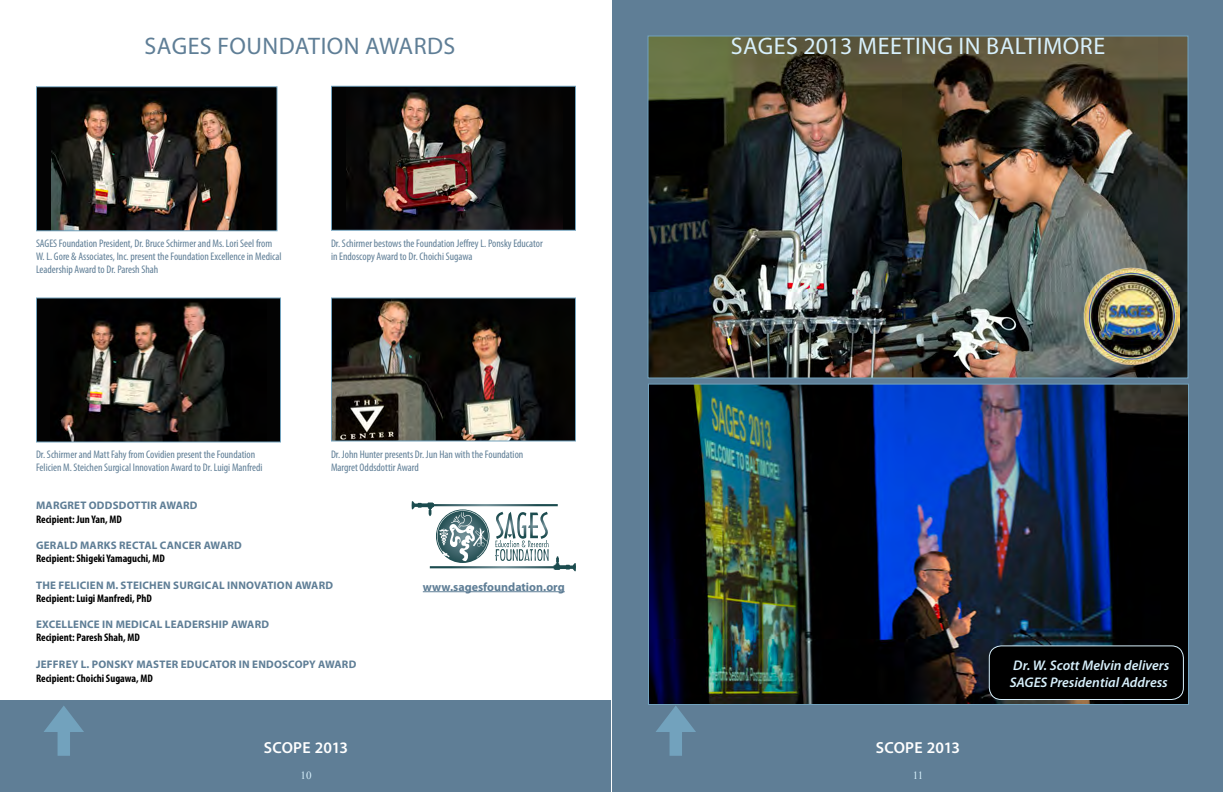
<style>
.page{position:relative;width:1224px;height:792px;background:#fff}
.page>*{position:absolute;margin:0;border:0;box-sizing:border-box;transform-origin:0 0}
.t1{font:24px "Myriad Pro";letter-spacing:.02em;color:#d7f0fc}
.t2{font:24px "Myriad Pro";letter-spacing:.02em;color:#5f7e96}
.t3{font:600 16px "Myriad Pro";letter-spacing:.005em;color:#fff}
.t4{font:italic 600 14px/16.8px "Myriad Pro";color:#d7f0fc}
.t5{font:700 12px "Myriad Pro";color:#5f7e96}
.t6{font:condensed 11px/13.2px "Myriad Pro";color:#5f7e96}
.t7{font:700 11px "Myriad Pro";letter-spacing:.02em;color:#5f7e96}
.t8{font:700 condensed 11px "Myriad Pro";color:#000}
.t9{font:11px "Times New Roman";color:#d7f0fc}
</style>
<div class="page">
<div style="left:0;top:700px;width:612px;height:92px;background:#5f7e96"></div>
<svg style="left:44px;top:706px;width:40px;height:50px"></svg>
<div style="left:612px;top:0;width:612px;height:792px;background:#5f7e96"></div>
<svg style="left:656px;top:706px;width:40px;height:50px"></svg>
<img style="left:650px;top:38px;width:536px;height:338px">
<img style="left:650px;top:386px;width:537px;height:317px">
<img style="left:1084px;top:268px;width:96px;height:97px">
<img style="left:333px;top:300px;width:241px;height:140px">
<div style="left:331px;top:298px;width:245px;height:144px;border:1px solid #72a2bd"></div>
<div style="left:332px;top:86px;width:244px;height:144px;background:#030303"></div>
<img style="left:347px;top:92px;width:216px;height:137px">
<div style="left:331px;top:86px;width:245px;height:145px;border:1px solid #72a2bd"></div>
<div style="left:36px;top:298px;width:244px;height:144px;background:#030303"></div>
<img style="left:60px;top:302px;width:170px;height:138px">
<div style="left:36px;top:298px;width:245px;height:144px;border:1px solid #72a2bd"></div>
<div style="left:36px;top:87px;width:241px;height:144px;background:#030303"></div>
<img style="left:52px;top:101px;width:190px;height:128px">
<div style="left:36px;top:86px;width:242px;height:145px;border:1px solid #72a2bd"></div>
<svg style="left:412px;top:501px;width:164px;height:70px"></svg>
<hr style="left:423px;top:591px;width:142px;height:1px;background:#5f7e96">
<div style="left:989px;top:646px;width:194px;height:53px;background:#000;border-radius:12px"></div>
<div style="left:989px;top:645px;width:195px;height:55px;border:1px solid #d7f0fc;border-radius:12px"></div>
<h1 class="t2" style="left:145px;top:31px;width:15px">SAGES</h1>
<h1 class="t2" style="left:217px;top:31px;width:240px">FOUNDATION AWARDS</h1>
<h1 class="t1" style="left:731px;top:31px;width:15px">SAGES</h1>
<h1 class="t1" style="left:803px;top:31px;width:303px">2013 MEETING IN BALTIMORE</h1>
<p class="t6" style="left:36px;top:237px;width:247px">SAGES Foundation President, Dr. Bruce Schirmer and Ms. Lori Seel from<br>W. L. Gore &amp; Associates, Inc. present the Foundation Excellence in Medical<br>Leadership Award to Dr. Paresh Shah</p>
<p class="t6" style="left:331px;top:237px;width:213px">Dr. Schirmer bestows the Foundation Jeffrey L. Ponsky Educator in Endoscopy Award to Dr. Choichi Sugawa</p>
<p class="t6" style="left:36px;top:448px;width:228px">Dr. Schirmer and Matt Fahy from Covidien present the Foundation<br>Felicien M. Steichen Surgical Innovation Award to Dr. Luigi Manfredi</p>
<p class="t7" style="left:36px;top:499px;width:25px">MARGR</p>
<p class="t7" style="left:74px;top:499px;width:125px">ET ODDSDOTTIR AWARD</p>
<p class="t8" style="left:36px;top:512px;width:87px">Recipient: Jun Yan, MD</p>
<p class="t7" style="left:36px;top:538px;width:207px">GERALD MARKS RECTAL CANCER AWARD</p>
<p class="t8" style="left:36px;top:552px;width:130px">Recipient: Shigeki Yamaguchi, MD</p>
<p class="t7" style="left:36px;top:578px;width:298px">THE FELICIEN M. STEICHEN SURGICAL INNOVATION AWARD</p>
<p class="t8" style="left:36px;top:591px;width:117px">Recipient: Luigi Manfredi, PhD</p>
<p class="t7" style="left:36px;top:617px;width:235px">EXCELLENCE IN MEDICAL LEADERSHIP AWARD</p>
<p class="t8" style="left:36px;top:631px;width:106px">Recipient: Paresh Shah, MD</p>
<p class="t7" style="left:36px;top:657px;width:322px">JEFFREY L. PONSKY MASTER EDUCATOR IN ENDOSCOPY AWARD</p>
<p class="t8" style="left:36px;top:672px;width:118px">Recipient: Choichi Sugawa, MD</p>
<p class="t6" style="left:331px;top:448px;width:194px">Dr. John Hunter presents Dr. Jun Han with the Foundation<br>Margret Oddsdottir Award</p>
<p class="t5" style="left:423px;top:579px;width:143px">WWW.SAGESFOUNDATION.ORG</p>
<h2 class="t3" style="left:264px;top:737px;width:86px">SCOPE 2013</h2>
<p class="t9" style="left:300px;top:768px;width:12px">10</p>
<p class="t9" style="left:913px;top:768px;width:12px">11</p>
<h2 class="t3" style="left:876px;top:737px;width:86px">SCOPE 2013</h2>
<p class="t4" style="left:1010px;top:656px;width:161px">Dr. W. Scott Melvin delivers<br>SAGES Presidential Address</p>
</div>
